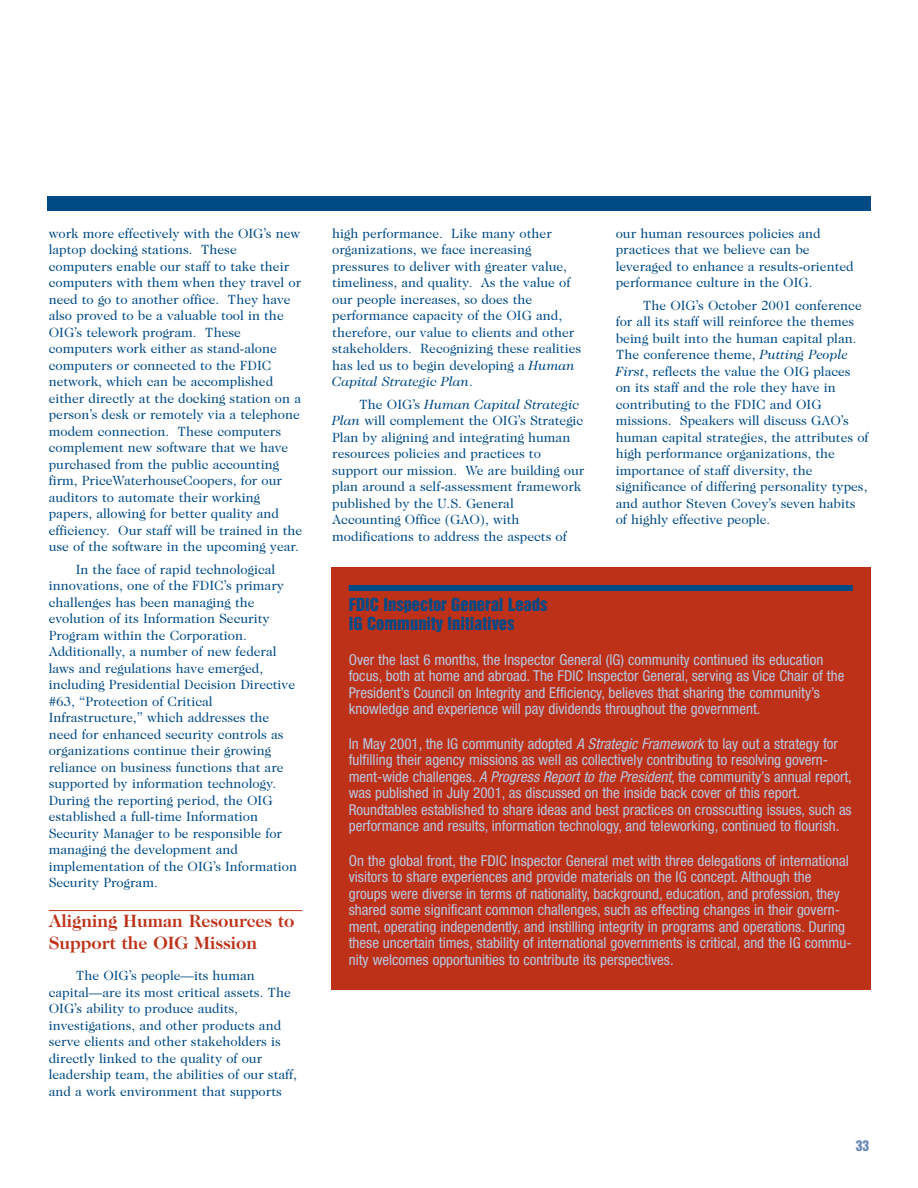
<style>
.page{position:relative;width:918px;height:1188px;background:#fff}
.page>*{position:absolute;margin:0;border:0;box-sizing:border-box;transform-origin:0 0}
.t1{font:700 18px/21.6px "Caslon Two Twenty Four";color:#be3119}
.t2{font:16.5px/19.8px "Helvetica Inserat";color:#004a85}
.t3{font:condensed 15px/16.5px "Helvetica Neue";color:#bac6de}
.t4{font:13.5px/16.5px "Caslon Two Twenty Four";color:#004a85}
.t5{font:13.5px "Helvetica Inserat";color:#6c8cb8}
.s1{font-style:italic}
</style>
<div class="page">
<div style="left:47px;top:196px;width:824px;height:15px;background:#004a85"></div>
<hr style="left:49px;top:910px;width:253px;height:1px;background:#be3119">
<div style="left:331px;top:567px;width:540px;height:423px;background:#be3119"></div>
<div style="left:349px;top:585px;width:504px;height:6px;background:#004a85"></div>
<p class="t4" style="left:49px;top:226px;width:255px">work more effectively with the OIG’s new laptop docking stations. These computers enable our staff to take their computers with them when they travel or need to go to another office. They have also proved to be a valuable tool in the OIG’s telework program. These computers work either as stand-alone computers or connected to the FDIC network, which can be accomplished either directly at the docking station on a person’s desk or remotely via a telephone modem connection. These computers complement new software that we have purchased from the public accounting firm, PriceWaterhouseCoopers, for our auditors to automate their working papers, allowing for better quality and efficiency. Our staff will be trained in the use of the software in the upcoming year.</p>
<p class="t4" style="left:49px;top:562px;width:250px;text-indent:27px">In the face of rapid technological innovations, one of the FDIC’s primary challenges has been managing the evolution of its Information Security Program within the Corporation.<br>Additionally, a number of new federal laws and regulations have emerged, including Presidential Decision Directive #63, “Protection of Critical Infrastructure,” which addresses the need for enhanced security controls as organizations continue their growing reliance on business functions that are supported by information technology.<br>During the reporting period, the OIG established a full-time Information Security Manager to be responsible for managing the development and implementation of the OIG’s Information Security Program.</p>
<h1 class="t1" style="left:49px;top:911px;width:247px">Aligning Human Resources to<br>Support the OIG Mission</h1>
<p class="t4" style="left:49px;top:968px;width:250px;text-indent:27px">The OIG’s people—its human capital—are its most critical assets. The OIG’s ability to produce audits, investigations, and other products and serve clients and other stakeholders is directly linked to the quality of our leadership team, the abilities of our staff, and a work environment that supports</p>
<p class="t4" style="left:332px;top:226px;width:250px">high performance. Like many other organizations, we face increasing pressures to deliver with greater value, timeliness, and quality. As the value of our people increases, so does the performance capacity of the OIG and, therefore, our value to clients and other stakeholders. Recognizing these realities has led us to begin developing a <span class="s1">Human Capital Strategic Plan</span>.</p>
<p class="t4" style="left:332px;top:397px;width:254px;text-indent:27px">The OIG’s <span class="s1">Human Capital Strategic Plan</span> will complement the OIG’s Strategic Plan by aligning and integrating human resources policies and practices to support our mission. We are building our plan around a self-assessment framework published by the U.S. General Accounting Office (GAO), with modifications to address the aspects of</p>
<p class="t4" style="left:616px;top:226px;width:239px">our human resources policies and practices that we believe can be leveraged to enhance a results-oriented performance culture in the OIG.</p>
<p class="t4" style="left:616px;top:298px;width:254px;text-indent:27px">The OIG’s October 2001 conference for all its staff will reinforce the themes being built into the human capital plan.<br>The conference theme, <span class="s1">Putting People First</span>, reflects the value the OIG places on its staff and the role they have in contributing to the FDIC and OIG missions. Speakers will discuss GAO’s human capital strategies, the attributes of high performance organizations, the importance of staff diversity, the significance of differing personality types, and author Steven Covey’s seven habits of highly effective people.</p>
<p class="t2" style="left:349px;top:595px;width:200px">FDIC Inspector General Leads<br>IG Community Initiatives</p>
<p class="t3" style="left:349px;top:653px;width:497px">Over the last 6 months, the Inspector General (IG) community continued its education focus, both at home and abroad. The FDIC Inspector General, serving as Vice Chair of the President’s Council on Integrity and Efficiency, believes that sharing the community’s knowledge and experience will pay dividends throughout the government.</p>
<p class="t3" style="left:349px;top:737px;width:505px">In May 2001, the IG community adopted <span class="s1">A Strategic Framework</span> to lay out a strategy for fulfilling their agency missions as well as collectively contributing to resolving govern&shy;ment-wide challenges. <span class="s1">A Progress Report to the President</span>, the community’s annual report, was published in July 2001, as discussed on the inside back cover of this report.<br>Roundtables established to share ideas and best practices on crosscutting issues, such as performance and results, information technology, and teleworking, continued to flourish.</p>
<p class="t3" style="left:349px;top:854px;width:504px">On the global front, the FDIC Inspector General met with three delegations of international visitors to share experiences and provide materials on the IG concept. Although the groups were diverse in terms of nationality, background, education, and profession, they shared some significant common challenges, such as effecting changes in their govern&shy;ment, operating independently, and instilling integrity in programs and operations. During these uncertain times, stability of international governments is critical, and the IG commu&shy;nity welcomes opportunities to contribute its perspectives.</p>
<p class="t5" style="left:856px;top:1140px;width:15px">33</p>
</div>
